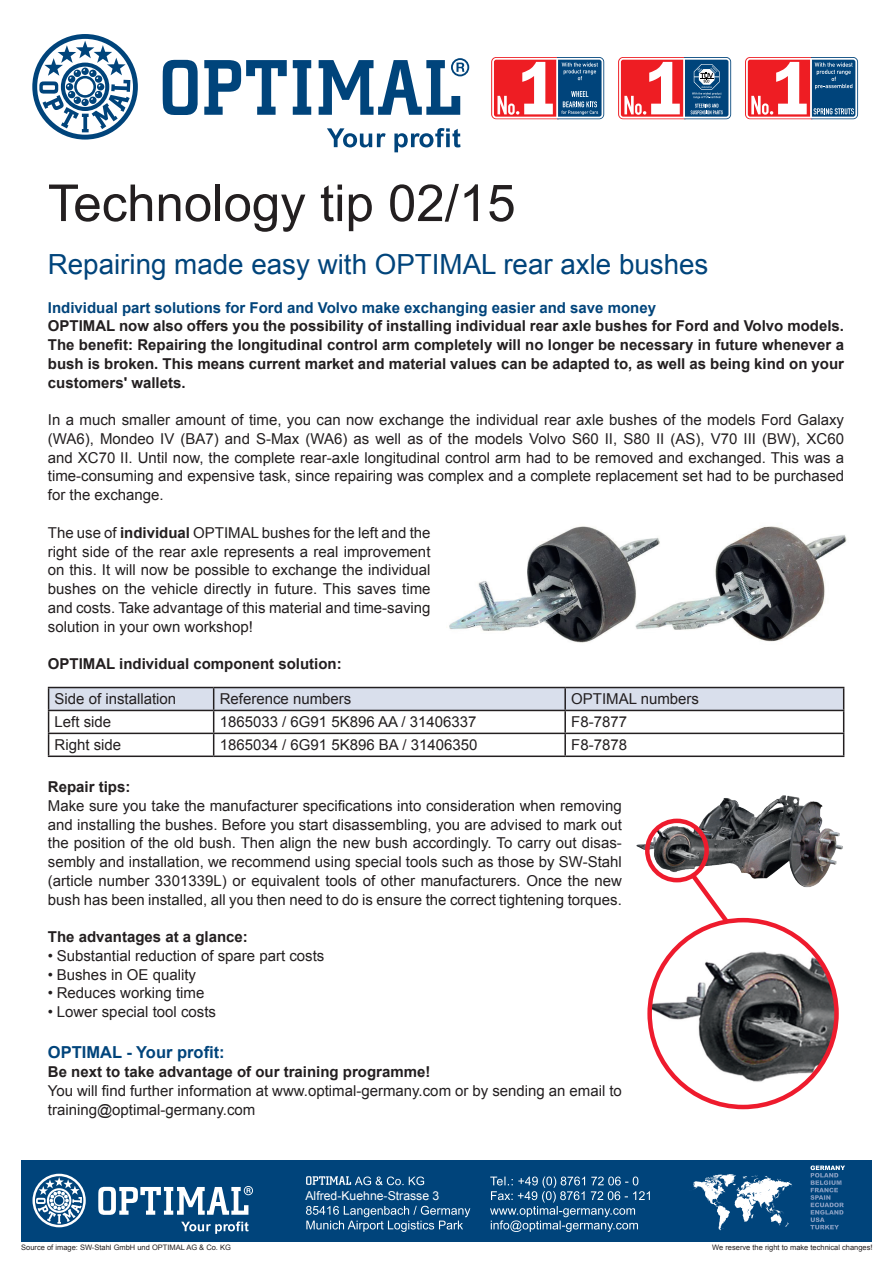
<style>
.page{position:relative;width:893px;height:1263px;background:#fff}
.page>*{position:absolute;margin:0;border:0;box-sizing:border-box;transform-origin:0 0}
.t1{font:51px "Arial";color:#231f20}
.t2{font:27.75px "Arial";color:#00447b}
.t3{font:700 16.5px "Arial";color:#00447b}
.t4{font:15px/18.8px "Arial";color:#231f20;text-align:justify}
.t5{font:700 15px/18.8px "Arial";color:#231f20;text-align:justify}
.t6{font:700 15px "Arial";color:#00447b}
.t7{font:12.15px "Arial";color:#fff}
.t8{font:7.5px "Arial";color:#231f20}
.s1{font-weight:700}
</style>
<div class="page">
<div style="left:21px;top:1161px;width:851px;height:81px;background:#00447b"></div>
<svg style="left:693px;top:1174px;width:99px;height:56px"></svg>
<svg style="left:490px;top:1176px;width:160px;height:56px"></svg>
<svg style="left:306px;top:1206px;width:164px;height:26px"></svg>
<svg style="left:306px;top:1176px;width:118px;height:9px"></svg>
<svg style="left:810px;top:1165px;width:35px;height:64px"></svg>
<svg style="left:98px;top:1186px;width:155px;height:29px"></svg>
<svg style="left:181px;top:1221px;width:68px;height:13px"></svg>
<svg style="left:33px;top:1174px;width:53px;height:53px"></svg>
<img style="left:636px;top:795px;width:207px;height:93px">
<img style="left:650px;top:920px;width:186px;height:187px;border-radius:93px">
<div style="left:647px;top:918px;width:192px;height:191px;border:4px solid #ee1b2d;border-radius:50%"></div>
<img style="left:662px;top:526px;width:185px;height:116px">
<svg style="left:163px;top:60px;width:35px;height:55px"></svg>
<svg style="left:204px;top:60px;width:83px;height:55px"></svg>
<svg style="left:293px;top:60px;width:18px;height:55px"></svg>
<svg style="left:319px;top:58px;width:150px;height:57px"></svg>
<svg style="left:327px;top:128px;width:59px;height:19px"></svg>
<svg style="left:394px;top:128px;width:66px;height:24px"></svg>
<svg style="left:32px;top:34px;width:106px;height:106px"></svg>
<svg style="left:617px;top:56px;width:115px;height:64px"></svg>
<svg style="left:618px;top:57px;width:113px;height:62px"></svg>
<svg style="left:490px;top:56px;width:115px;height:64px"></svg>
<svg style="left:491px;top:57px;width:113px;height:62px"></svg>
<svg style="left:744px;top:56px;width:115px;height:64px"></svg>
<svg style="left:745px;top:57px;width:113px;height:62px"></svg>
<svg style="left:48px;top:687px;width:796px;height:68px"></svg>
<hr style="left:48px;top:755px;width:166px;height:2px;background:#231f20">
<hr style="left:214px;top:755px;width:351px;height:2px;background:#231f20">
<hr style="left:565px;top:755px;width:279px;height:2px;background:#231f20">
<div style="left:645px;top:819px;width:64px;height:63px;border:4px solid #ee1b2d;border-radius:50%"></div>
<svg style="left:686px;top:869px;width:47px;height:59px"></svg>
<img style="left:449px;top:526px;width:213px;height:117px">
<h1 class="t1" style="left:48px;top:170px;width:469px">Technology tip 02/15</h1>
<h2 class="t2" style="left:48px;top:246px;width:662px">Repairing made easy with OPTIMAL rear axle bushes</h2>
<p class="t6" style="left:48px;top:297px;width:610px">Individual part solutions for Ford and Volvo make exchanging easier and save money</p>
<p class="t5" style="left:48px;top:317px;width:798px">OPTIMAL now also offers you the possibility of installing individual rear axle bushes for Ford and Volvo models.<br>The benefit: Repairing the longitudinal control arm completely will no longer be necessary in future whenever a bush is broken. This means current market and material values can be adapted to, as well as being kind on your customers' wallets.</p>
<p class="t4" style="left:48px;top:411px;width:798px">In a much smaller amount of time, you can now exchange the individual rear axle bushes of the models Ford Galaxy (WA6), Mondeo IV (BA7) and S-Max (WA6) as well as of the models Volvo S60 II, S80 II (AS), V70 III (BW), XC60 and XC70 II. Until now, the complete rear-axle longitudinal control arm had to be removed and exchanged. This was a time-consuming and expensive task, since repairing was complex and a complete replacement set had to be purchased for the exchange.</p>
<p class="t4" style="left:48px;top:523px;width:384px">The use of <span class="s1">individual</span> OPTIMAL bushes for the left and the right side of the rear axle represents a real improvement on this. It will now be possible to exchange the individual bushes on the vehicle directly in future. This saves time and costs. Take advantage of this material and time-saving solution in your own workshop!</p>
<p class="t5" style="left:48px;top:655px;width:295px">OPTIMAL individual component solution:</p>
<p class="t4" style="left:55px;top:690px;width:123px">Side of installation</p>
<p class="t4" style="left:220px;top:690px;width:133px">Reference numbers</p>
<p class="t4" style="left:571px;top:690px;width:129px">OPTIMAL numbers</p>
<p class="t4" style="left:55px;top:713px;width:58px">Left side</p>
<p class="t4" style="left:220px;top:713px;width:258px">1865033 / 6G91 5K896 AA / 31406337</p>
<p class="t4" style="left:571px;top:713px;width:57px">F8-7877</p>
<p class="t4" style="left:55px;top:736px;width:68px">Right side</p>
<p class="t4" style="left:220px;top:736px;width:259px">1865034 / 6G91 5K896 BA / 31406350</p>
<p class="t4" style="left:571px;top:736px;width:57px">F8-7878</p>
<p class="t5" style="left:48px;top:778px;width:84px">Repair tips:</p>
<p class="t4" style="left:48px;top:796px;width:576px">Make sure you take the manufacturer specifications into consideration when removing and installing the bushes. Before you start disassembling, you are advised to mark out the position of the old bush. Then align the new bush accordingly. To carry out disas&shy;sembly and installation, we recommend using special tools such as those by SW-Stahl (article number 3301339L) or equivalent tools of other manufacturers. Once the new bush has been installed, all you then need to do is ensure the correct tightening torques.</p>
<p class="t5" style="left:48px;top:928px;width:202px">The advantages at a glance:</p>
<p class="t4" style="left:48px;top:946px;width:278px">• Substantial reduction of spare part costs</p>
<p class="t4" style="left:48px;top:965px;width:150px">• Bushes in OE quality</p>
<p class="t4" style="left:48px;top:984px;width:158px">• Reduces working time</p>
<p class="t4" style="left:48px;top:1003px;width:170px">• Lower special tool costs</p>
<p class="t3" style="left:48px;top:1041px;width:178px">OPTIMAL - Your profit:</p>
<p class="t5" style="left:48px;top:1063px;width:384px">Be next to take advantage of our training programme!</p>
<p class="t4" style="left:48px;top:1081px;width:576px">You will find further information at www.optimal-germany.com or by sending an email to training@optimal-germany.com</p>
<p class="t7" style="left:305px;top:1188px;width:135px">Alfred-Kuehne-Strasse 3</p>
<p class="t8" style="left:21px;top:1242px;width:211px">Source of image: SW-Stahl GmbH und OPTIMAL AG &amp; Co. KG</p>
<p class="t8" style="left:712px;top:1242px;width:162px">We reserve the right to make technical changes!</p>
</div>
